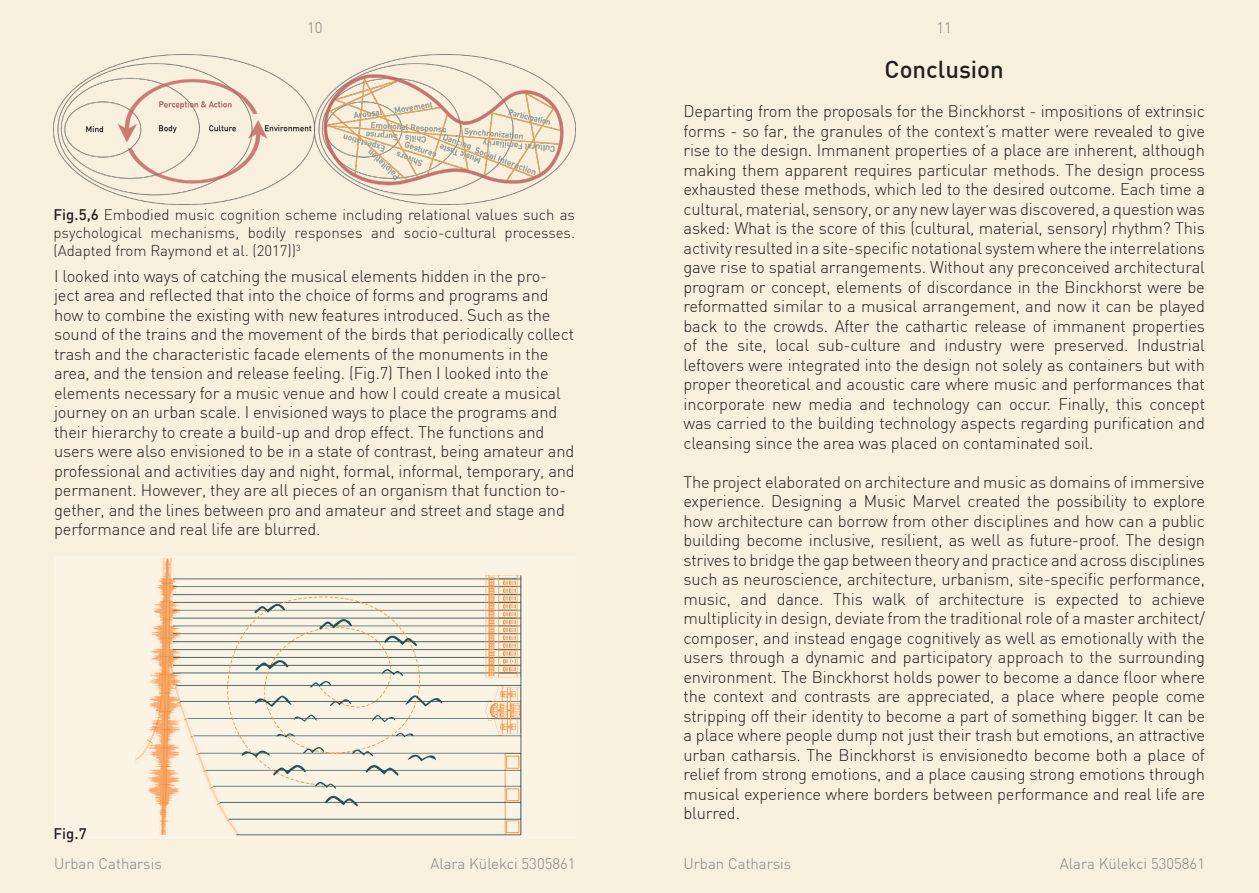
<style>
.page{position:relative;width:1259px;height:893px;background:#fff}
.page>*{position:absolute;margin:0;border:0;box-sizing:border-box;transform-origin:0 0}
.t1{font:500 24px "DIN";color:#231f20}
.t2{font:300 16.5px/19.5px "DIN";letter-spacing:-.01em;color:#231f20;text-align:justify}
.t3{font:300 15px/18px "DIN";color:#231f20;text-align:justify}
.t4{font:300 15px "DIN";color:#808285}
.t5{font:500 15px "DIN";color:#231f20}
.s1{font-weight:500}
</style>
<div class="page">
<div style="left:0;top:0;width:629px;height:893px;background:#f9efdd"></div>
<div style="left:629px;top:0;width:630px;height:893px;background:#f9efdd"></div>
<img style="left:54px;top:54px;width:521px;height:151px">
<img style="left:135px;top:558px;width:387px;height:278px">
<p class="t4" style="left:307px;top:18px;width:17px">10</p>
<p class="t4" style="left:936px;top:18px;width:17px">11</p>
<p class="t3" style="left:54px;top:205px;width:523px"><span class="s1">Fig.5,6</span> Embodied music cognition scheme including relational values such as psychological mechanisms, bodily responses and socio-cultural processes. (Adapted from Raymond et al. (2017))<sup>3</sup></p>
<p class="t2" style="left:54px;top:266px;width:522px;text-align:left">I looked into ways of catching the musical elements hidden in the pro&shy;ject area and reflected that into the choice of forms and programs and how to combine the existing with new features introduced. Such as the sound of the trains and the movement of the birds that periodically collect trash and the characteristic facade elements of the monuments in the area, and the tension and release feeling. (Fig.7) Then I looked into the elements necessary for a music venue and how I could create a musical journey on an urban scale. I envisioned ways to place the programs and their hierarchy to create a build-up and drop effect. The functions and users were also envisioned to be in a state of contrast, being amateur and professional and activities day and night, formal, informal, temporary, and permanent. However, they are all pieces of an organism that function to&shy;gether, and the lines between pro and amateur and street and stage and performance and real life are blurred.</p>
<p class="t5" style="left:54px;top:824px;width:35px">Fig.7</p>
<p class="t1" style="left:884px;top:54px;width:121px">Conclusion</p>
<p class="t2" style="left:683px;top:101px;width:523px">Departing from the proposals for the Binckhorst - impositions of extrinsic forms - so far, the granules of the context’s matter were revealed to give rise to the design. Immanent properties of a place are inherent, although making them apparent requires particular methods. The design process exhausted these methods, which led to the desired outcome. Each time a cultural, material, sensory, or any new layer was discovered, a question was asked: What is the score of this (cultural, material, sensory) rhythm? This activity resulted in a site-specific notational system where the interrelations gave rise to spatial arrangements. Without any preconceived architectural program or concept, elements of discordance in the Binckhorst were be reformatted similar to a musical arrangement, and now it can be played back to the crowds. After the cathartic release of immanent properties of the site, local sub-culture and industry were preserved. Industrial leftovers were integrated into the design not solely as containers but with proper theoretical and acoustic care where music and performances that incorporate new media and technology can occur. Finally, this concept was carried to the building technology aspects regarding purification and cleansing since the area was placed on contaminated soil.</p>
<p class="t2" style="left:683px;top:472px;width:523px">The project elaborated on architecture and music as domains of immersive experience. Designing a Music Marvel created the possibility to explore how architecture can borrow from other disciplines and how can a public building become inclusive, resilient, as well as future-proof. The design strives to bridge the gap between theory and practice and across disciplines such as neuroscience, architecture, urbanism, site-specific performance, music, and dance. This walk of architecture is expected to achieve multiplicity in design, deviate from the traditional role of a master architect/ composer, and instead engage cognitively as well as emotionally with the users through a dynamic and participatory approach to the surrounding environment. The Binckhorst holds power to become a dance floor where the context and contrasts are appreciated, a place where people come stripping off their identity to become a part of something bigger. It can be a place where people dump not just their trash but emotions, an attractive urban catharsis. The Binckhorst is envisionedto become both a place of relief from strong emotions, and a place causing strong emotions through musical experience where borders between performance and real life are blurred.</p>
<p class="t4" style="left:54px;top:854px;width:109px">Urban Catharsis</p>
<p class="t4" style="left:430px;top:854px;width:147px">Alara Külekci 5305861</p>
<p class="t4" style="left:683px;top:854px;width:109px">Urban Catharsis</p>
<p class="t4" style="left:1060px;top:854px;width:147px">Alara Külekci 5305861</p>
</div>
